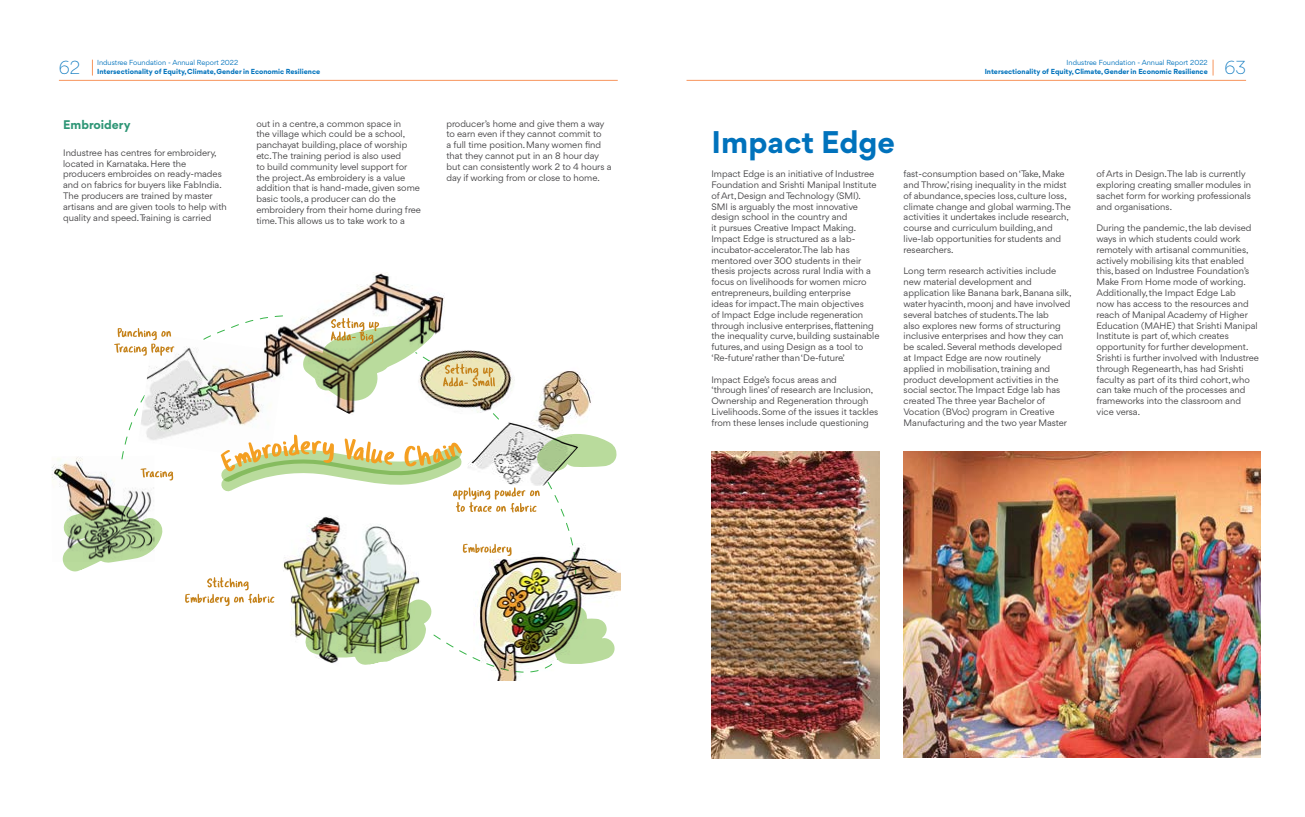
<style>
.page{position:relative;width:1305px;height:817px;background:#fff}
.page>*{position:absolute;margin:0;border:0;box-sizing:border-box;transform-origin:0 0}
.t1{font:700 30px "Gordita";color:#0072bc}
.t2{font:300 18px "Gordita";color:#0072bc}
.t3{font:700 12px "Gordita";color:#2e9676}
.t4{font:9px/10.8px "Gordita";color:#414042}
.t5{font:700 7px "Gordita";color:#0072bc}
.t6{font:7px "Gordita";color:#0072bc}
</style>
<div class="page">
<hr style="left:59px;top:80px;width:558px;height:1px;background:#f7955d">
<hr style="left:686px;top:80px;width:559px;height:1px;background:#f7955d">
<svg style="left:92px;top:60px;width:1px;height:15px"></svg>
<svg style="left:1212px;top:60px;width:1px;height:15px"></svg>
<img style="left:52px;top:458px;width:9px;height:29px">
<img style="left:317px;top:273px;width:128px;height:41px">
<img style="left:61px;top:314px;width:556px;height:367px">
<img style="left:473px;top:543px;width:147px;height:137px">
<img style="left:711px;top:451px;width:168px;height:306px">
<img style="left:903px;top:451px;width:357px;height:306px">
<p class="t6" style="left:97px;top:58px;width:143px">Industree Foundation - Annual Report 2022</p>
<p class="t5" style="left:97px;top:66px;width:224px">Intersectionality of Equity, Climate, Gender in Economic Resilience</p>
<p class="t6" style="left:1066px;top:58px;width:143px">Industree Foundation - Annual Report 2022</p>
<p class="t5" style="left:984px;top:66px;width:224px">Intersectionality of Equity, Climate, Gender in Economic Resilience</p>
<h2 class="t2" style="left:59px;top:55px;width:23px">62</h2>
<h2 class="t2" style="left:1224px;top:55px;width:23px">63</h2>
<h3 class="t3" style="left:63px;top:116px;width:69px">Embroidery</h3>
<p class="t4" style="left:63px;top:147px;width:165px">Industree has centres for embroidery, located in Karnataka. Here the producers embroides on ready-mades and on fabrics for buyers like FabIndia.<br>The producers are trained by master artisans and are given tools to help with quality and speed.Training is carried</p>
<p class="t4" style="left:256px;top:118px;width:166px">out in a centre, a common space in<br>the village which could be a school, panchayat building, place of worship etc.The training period is also used<br>to build community level support for the project. As embroidery is a value addition that is hand-made, given some basic tools, a producer can do the embroidery from their home during free time.This allows us to take work to a</p>
<p class="t4" style="left:446px;top:118px;width:167px">producer’s home and give them a way to earn even if they cannot commit to<br>a full time position. Many women find that they cannot put in an 8 hour day but can consistently work 2 to 4 hours a day if working from or close to home.</p>
<h1 class="t1" style="left:711px;top:120px;width:185px">Impact Edge</h1>
<p class="t4" style="left:711px;top:168px;width:169px">Impact Edge is an initiative of Industree Foundation and Srishti Manipal Institute of Art, Design and Technology (SMI).<br>SMI is arguably the most innovative design school in the country and<br>it pursues Creative Impact Making.<br>Impact Edge is structured as a lab&shy;incubator-accelerator.The lab has mentored over 300 students in their thesis projects across rural India with a focus on livelihoods for women micro entrepreneurs, building enterprise<br>ideas for impact.The main objectives<br>of Impact Edge include regeneration through inclusive enterprises, flattening the inequality curve, building sustainable futures, and using Design as a tool to ‘Re-future’ rather than ‘De-future’.</p>
<p class="t4" style="left:711px;top:373px;width:168px">Impact Edge’s focus areas and<br>‘through lines’ of research are Inclusion, Ownership and Regeneration through Livelihoods. Some of the issues it tackles from these lenses include questioning</p>
<p class="t4" style="left:903px;top:168px;width:169px">fast-consumption based on ‘Take, Make and Throw’, rising inequality in the midst of abundance, species loss, culture loss, climate change and global warming.The activities it undertakes include research, course and curriculum building, and live-lab opportunities for students and researchers.</p>
<p class="t4" style="left:903px;top:265px;width:169px">Long term research activities include new material development and application like Banana bark, Banana silk, water hyacinth, moonj and have involved several batches of students.The lab<br>also explores new forms of structuring inclusive enterprises and how they can be scaled. Several methods developed at Impact Edge are now routinely applied in mobilisation, training and product development activities in the social sector.The Impact Edge lab has created The three year Bachelor of Vocation (BVoc) program in Creative Manufacturing and the two year Master</p>
<p class="t4" style="left:1096px;top:168px;width:156px">of Arts in Design.The lab is currently exploring creating smaller modules in sachet form for working professionals and organisations.</p>
<p class="t4" style="left:1096px;top:222px;width:164px">During the pandemic, the lab devised ways in which students could work remotely with artisanal communities, actively mobilising kits that enabled this, based on Industree Foundation’s Make From Home mode of working.<br>Additionally, the Impact Edge Lab<br>now has access to the resources and reach of Manipal Academy of Higher Education (MAHE) that Srishti Manipal Institute is part of, which creates opportunity for further development.<br>Srishti is further involved with Industree through Regenearth, has had Srishti faculty as part of its third cohort, who can take much of the processes and frameworks into the classroom and vice versa.</p>
</div>
